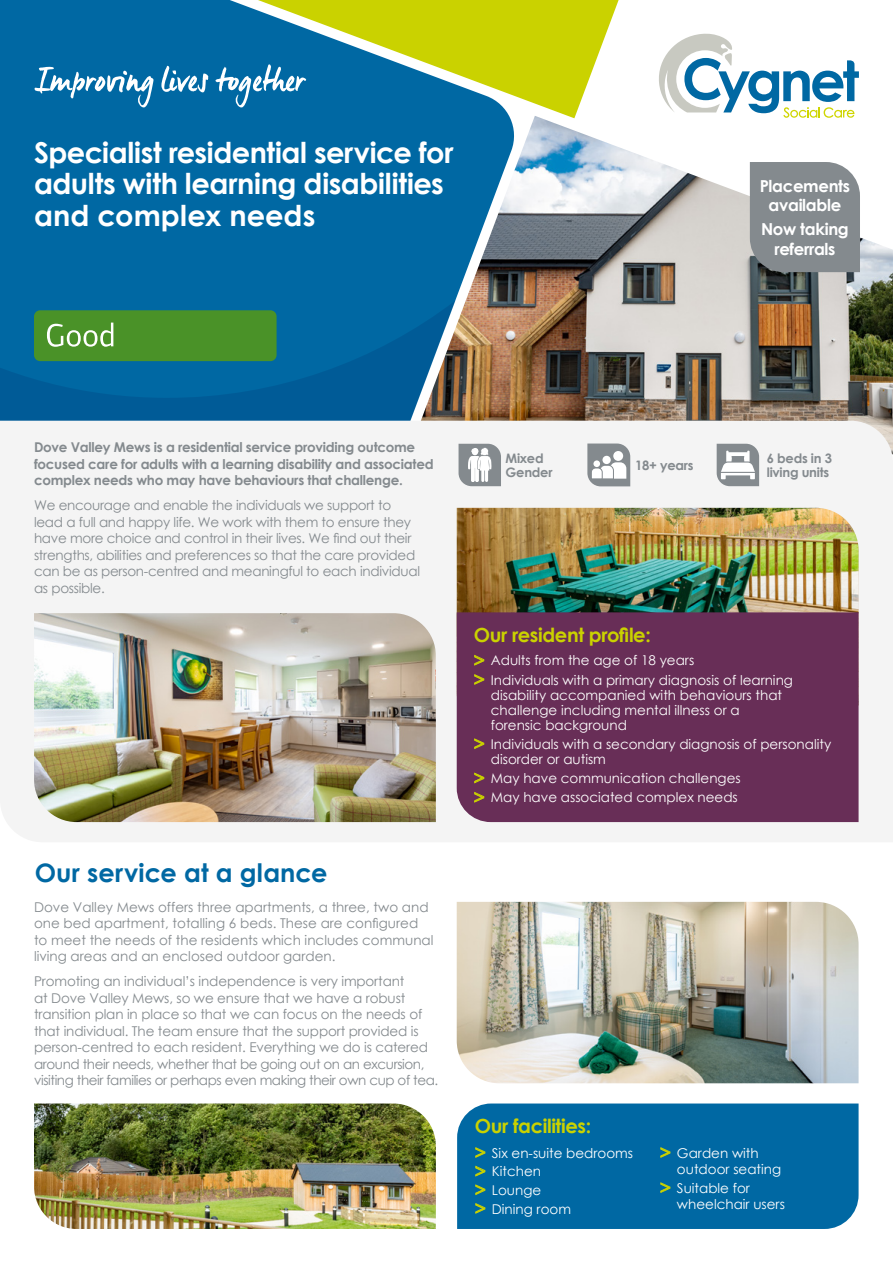
<style>
.page{position:relative;width:893px;height:1263px;background:#fff}
.page>*{position:absolute;margin:0;border:0;box-sizing:border-box;transform-origin:0 0}
.t1{font:700 28.8px/31.3px "Century Gothic";letter-spacing:-.01em;color:#fff}
.t2{font:700 25.5px "Century Gothic";letter-spacing:.005em;color:#0068a3}
.t3{font:700 19.5px "Century Gothic";letter-spacing:-.02em;color:#cad200}
.t4{font:700 16.5px/19.5px "Century Gothic";letter-spacing:-.02em;color:#fff;text-align:center}
.t5{font:13.5px/16.5px "Century Gothic";letter-spacing:-.01em;color:#848a8e}
.t6{font:13.5px/15px "Century Gothic";color:#fff}
.t7{font:700 13.5px/16.5px "Century Gothic";letter-spacing:-.02em;color:#848a8e}
.t8{font:700 13.05px/14.5px "Century Gothic";letter-spacing:-.02em;color:#848a8e}
.s1{font-size:18px;color:#cad200}
</style>
<div class="page">
<div style="left:0;top:0;width:420px;height:184px;background:#0068a3"></div>
<img style="left:420px;top:118px;width:473px;height:303px">
<svg style="left:0;top:184px;width:456px;height:237px;background:#0567a0"></svg>
<svg style="left:192px;top:0;width:427px;height:118px;background:#80ad63"></svg>
<div style="left:0;top:421px;width:893px;height:421px;background:#f4f4f4"></div>
<img style="left:34px;top:613px;width:402px;height:209px">
<img style="left:34px;top:1103px;width:402px;height:126px">
<img style="left:457px;top:508px;width:402px;height:104px">
<img style="left:457px;top:902px;width:402px;height:181px">
<div style="left:457px;top:612px;width:402px;height:210px;background:#682e57"></div>
<svg style="left:717px;top:444px;width:42px;height:42px"></svg>
<svg style="left:459px;top:444px;width:42px;height:42px"></svg>
<div style="left:457px;top:1103px;width:402px;height:126px;background:#0068a3"></div>
<div style="left:750px;top:162px;width:110px;height:110px;background:#848a8e"></div>
<div style="left:34px;top:310px;width:243px;height:51px;background:#4a9228;border-radius:6px"></div>
<svg style="left:47px;top:323px;width:66px;height:24px"></svg>
<svg style="left:35px;top:67px;width:119px;height:40px"></svg>
<svg style="left:161px;top:66px;width:47px;height:26px"></svg>
<svg style="left:215px;top:64px;width:91px;height:43px"></svg>
<svg style="left:659px;top:33px;width:200px;height:85px"></svg>
<svg style="left:587px;top:443px;width:43px;height:43px"></svg>
<div style="left:593px;top:460px;width:7px;height:7px;background:#fff;border-radius:50%"></div>
<h1 class="t1" style="left:34px;top:136px;width:421px">Specialist residential service for adults with learning disabilities and complex needs</h1>
<p class="t4" style="left:760px;top:175px;width:92px">Placements available</p>
<p class="t4" style="left:761px;top:219px;width:89px">Now taking referrals</p>
<p class="t7" style="left:34px;top:439px;width:401px">Dove Valley Mews is a residential service providing outcome focused care for adults with a learning disability and associated complex needs who may have behaviours that challenge.</p>
<p class="t5" style="left:34px;top:497px;width:387px">We encourage and enable the individuals we support to lead a full and happy life. We work with them to ensure they have more choice and control in their lives. We find out their strengths, abilities and preferences so that the care provided can be as person-centred and meaningful to each individual as possible.</p>
<h2 class="t2" style="left:35px;top:853px;width:294px">Our service at a glance</h2>
<p class="t5" style="left:34px;top:899px;width:401px">Dove Valley Mews offers three apartments, a three, two and one bed apartment, totalling 6 beds. These are configured to meet the needs of the residents which includes communal living areas and an enclosed outdoor garden.</p>
<p class="t5" style="left:34px;top:973px;width:406px">Promoting an individual’s independence is very important<br>at Dove Valley Mews, so we ensure that we have a robust transition plan in place so that we can focus on the needs of that individual. The team ensure that the support provided is person-centred to each resident. Everything we do is catered around their needs, whether that be going out on an excursion, visiting their families or perhaps even making their own cup of tea.</p>
<p class="t8" style="left:506px;top:450px;width:48px">Mixed<br>Gender</p>
<p class="t8" style="left:767px;top:450px;width:67px">6 beds in 3 living units</p>
<p class="t8" style="left:635px;top:457px;width:60px">18+ years</p>
<h3 class="t3" style="left:474px;top:620px;width:179px">Our resident profile:</h3>
<p class="t6" style="left:474px;top:651px;width:321px;line-height:19.2px"><span class="s1">&gt;</span> Adults from the age of 18 years<br><span class="s1">&gt;</span> Individuals with a primary diagnosis of learning</p>
<p class="t6" style="left:491px;top:687px;width:293px">disability accompanied with behaviours that challenge including mental illness or a forensic background</p>
<p class="t6" style="left:491px;top:736px;width:342px;text-indent:-17px"><span class="s1">&gt;</span> Individuals with a secondary diagnosis of personality disorder or autism</p>
<p class="t6" style="left:474px;top:768px;width:268px;line-height:19.2px"><span class="s1">&gt;</span> May have communication challenges <span class="s1">&gt;</span> May have associated complex needs</p>
<h3 class="t3" style="left:475px;top:1111px;width:118px">Our facilities:</h3>
<p class="t6" style="left:475px;top:1143px;width:160px;line-height:18.6px"><span class="s1">&gt;</span> Six en-suite bedrooms <span class="s1">&gt;</span> Kitchen<br><span class="s1">&gt;</span> Lounge<br><span class="s1">&gt;</span> Dining room</p>
<p class="t6" style="left:677px;top:1144px;width:106px;line-height:16.5px;text-indent:-17px"><span class="s1">&gt;</span> Garden with outdoor seating</p>
<p class="t6" style="left:677px;top:1179px;width:109px;line-height:16.5px;text-indent:-17px"><span class="s1">&gt;</span> Suitable for wheelchair users</p>
</div>
